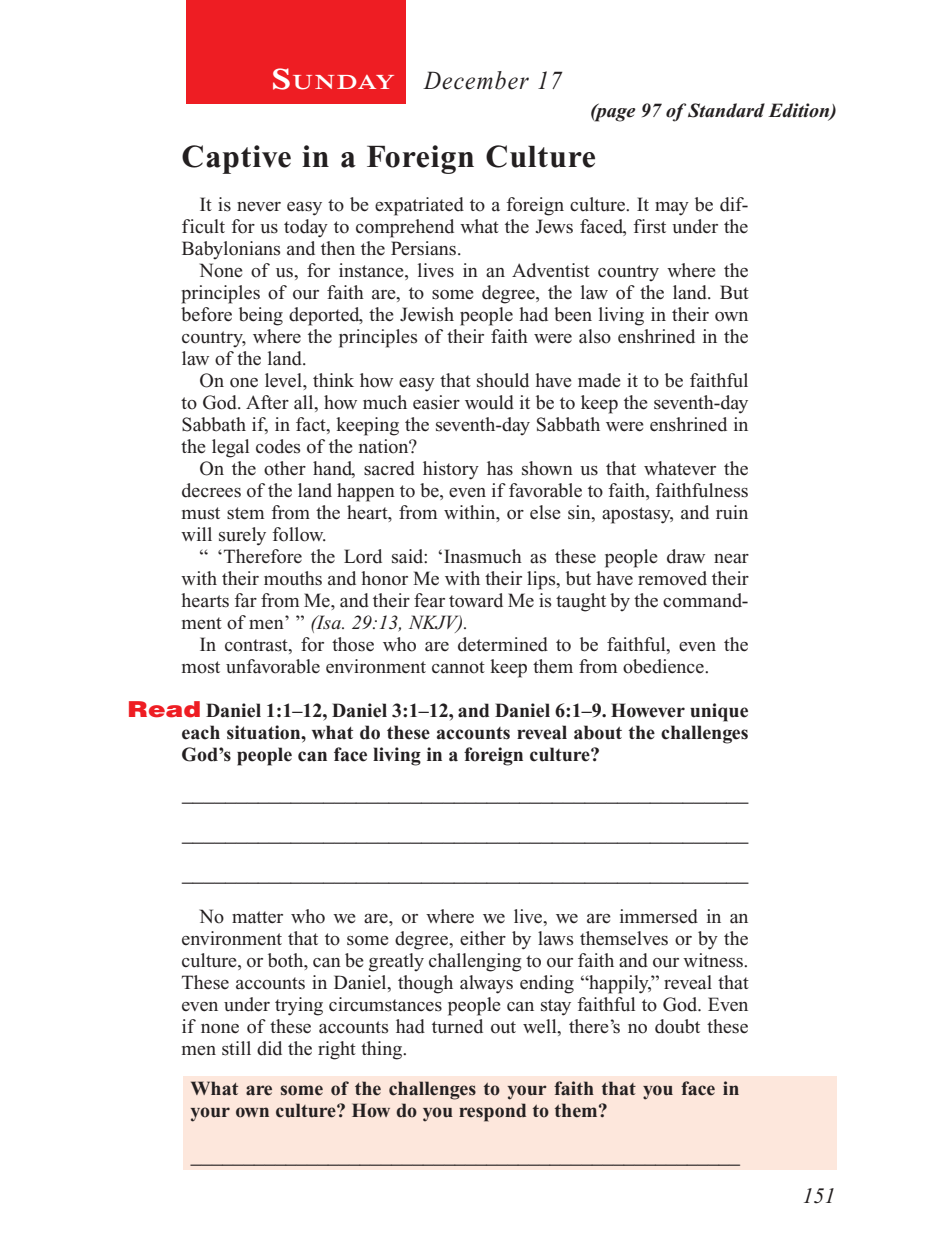
<style>
.page{position:relative;width:936px;height:1260px;background:#fff}
.page>*{position:absolute;margin:0;border:0;box-sizing:border-box;transform-origin:0 0}
.Head{font:700 32px "Times New Roman PS Std";letter-spacing:.025em;color:#231f20}
.Lesson_Dates{font:italic 26px "Times New Roman PS Std";letter-spacing:.05em;color:#231f20;scale:.9 1}
.Blank_Lines{font:22px "Times New Roman PS Std";color:#231f20}
.Blank_Lines_In_Scree{font:22px "Times New Roman PS Std";color:#231f20;scale:.96 1}
.PageNumbers{font:italic 22px "Times New Roman PS Std";color:#231f20}
.Daily_Header{font:600 21px "Times NRMT Std";letter-spacing:.045em;color:#fff;scale:1.1 1}
.Body{font:20px/22px "Times New Roman PS Std";color:#231f20;text-align:justify}
.Question{font:700 20px/22px "Times New Roman PS Std";color:#231f20;text-align:justify}
.x-screened_box-text{font:700 20px/22px "Times New Roman PS Std";color:#231f20}
.Page_from_SE{font:italic 700 20px "Times New Roman PS Std";color:#231f20}
.s1{font-size:30px}
.s2{font-style:italic}
.s3{font-family:"Helvetica LT Std";font-weight:900;font-size:22px;color:#ee1d23}
</style>
<div class="page">
<div style="left:186px;top:0;width:220px;height:103px;background:#ee1d23"></div>
<div style="left:183px;top:1076px;width:654px;height:94px;background:#fde7dc"></div>
<p class="Daily_Header" style="left:271px;top:70px;width:114px"><span class="s1">S</span>UNDAY</p>
<p class="Lesson_Dates" style="left:424px;top:66px;width:154px">December 17</p>
<p class="Page_from_SE" style="left:590px;top:100px;width:248px">(page 97 of Standard Edition)</p>
<p class="Head" style="left:182px;top:138px;width:416px">Captive in a Foreign Culture</p>
<p class="Body" style="left:182px;top:193px;width:569px;text-indent:18px">It is never easy to be expatriated to a foreign culture. It may be dif&shy;ficult for us today to comprehend what the Jews faced, first under the Babylonians and then the Persians.</p>
<p class="Body" style="left:182px;top:259px;width:569px;text-indent:18px">None of us, for instance, lives in an Adventist country where the principles of our faith are, to some degree, the law of the land. But before being deported, the Jewish people had been living in their own country, where the principles of their faith were also enshrined in the law of the land.</p>
<p class="Body" style="left:182px;top:369px;width:569px;text-indent:18px">On one level, think how easy that should have made it to be faithful to God. After all, how much easier would it be to keep the seventh-day Sabbath if, in fact, keeping the seventh-day Sabbath were enshrined in the legal codes of the nation?</p>
<p class="Body" style="left:182px;top:457px;width:569px;text-indent:18px">On the other hand, sacred history has shown us that whatever the decrees of the land happen to be, even if favorable to faith, faithfulness must stem from the heart, from within, or else sin, apostasy, and ruin will surely follow.</p>
<p class="Body" style="left:182px;top:545px;width:569px;text-indent:18px">“ ‘Therefore the Lord said: ‘Inasmuch as these people draw near with their mouths and honor Me with their lips, but have removed their hearts far from Me, and their fear toward Me is taught by the command&shy;ment of men’ ” <span class="s2">(Isa. 29:13, NKJV).</span></p>
<p class="Body" style="left:182px;top:633px;width:569px;text-indent:18px">In contrast, for those who are determined to be faithful, even the most unfavorable environment cannot keep them from obedience.</p>
<p class="Question" style="left:182px;top:699px;width:569px;text-indent:-54px"><span class="s3">Read</span> Daniel 1:1–12, Daniel 3:1–12, and Daniel 6:1–9. However unique each situation, what do these accounts reveal about the challenges God’s people can face living in a foreign culture?</p>
<p class="Blank_Lines" style="left:182px;top:781px;width:568px">____________________________________________________</p>
<p class="Blank_Lines" style="left:182px;top:821px;width:568px">____________________________________________________</p>
<p class="Blank_Lines" style="left:182px;top:861px;width:568px">____________________________________________________</p>
<p class="Body" style="left:182px;top:905px;width:569px;text-indent:18px">No matter who we are, or where we live, we are immersed in an environment that to some degree, either by laws themselves or by the culture, or both, can be greatly challenging to our faith and our witness.<br>These accounts in Daniel, though always ending “happily,” reveal that even under trying circumstances people can stay faithful to God. Even if none of these accounts had turned out well, there’s no doubt these men still did the right thing.</p>
<p class="x-screened_box-text" style="left:191px;top:1077px;width:550px">What are some of the challenges to your faith that you face in your own culture? How do you respond to them?</p>
<p class="Blank_Lines_In_Scree" style="left:191px;top:1143px;width:573px">____________________________________________________</p>
<p class="PageNumbers" style="left:802px;top:1184px;width:34px">151</p>
</div>
